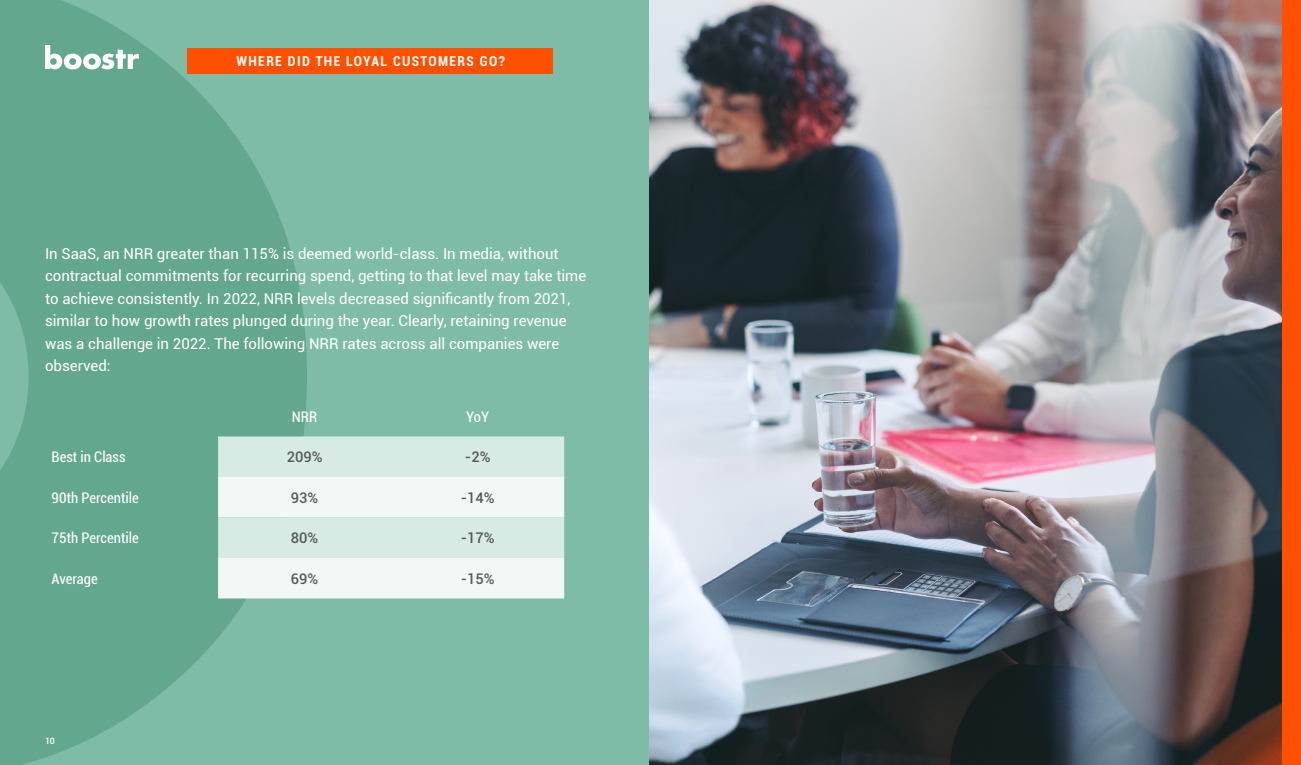
<style>
.page{position:relative;width:1301px;height:765px;background:#fff}
.page>*{position:absolute;margin:0;border:0;box-sizing:border-box;transform-origin:0 0}
.t1{font:15px/22.5px "Roboto";color:#fff}
.t2{font:condensed 14.62px "Roboto";color:#fff}
.t3{font:500 14.62px "Roboto";color:#595a5a}
.t4{font:700 condensed 13.75px "Roboto";letter-spacing:.1em;color:#fff}
.t5{font:500 8.75px "Roboto";color:#fff}
</style>
<div class="page">
<div style="left:0;top:0;width:650px;height:765px;background:#7ebca8"></div>
<div style="left:1281px;top:0;width:20px;height:765px;background:#fe5000"></div>
<svg style="left:0;top:0;width:307px;height:765px;fill:#63a78f"></svg>
<svg style="left:45px;top:45px;width:94px;height:24px;background:#a6ccbf"></svg>
<div style="left:187px;top:49px;width:365px;height:25px;background:#fe5000"></div>
<img style="left:649px;top:0;width:632px;height:765px">
<div style="left:218px;top:436px;width:346px;height:41px;background:#d7eae4"></div>
<svg style="left:218px;top:477px;width:346px;height:121px;background:#e8f3ef"></svg>
<p class="t4" style="left:236px;top:51px;width:270px">WHERE DID THE LOYAL CUSTOMERS GO?</p>
<p class="t1" style="left:45px;top:242px;width:543px">In SaaS, an NRR greater than 115% is deemed world-class. In media, without contractual commitments for recurring spend, getting to that level may take time to achieve consistently. In 2022, NRR levels decreased significantly from 2021, similar to how growth rates plunged during the year. Clearly, retaining revenue was a challenge in 2022. The following NRR rates across all companies were observed:</p>
<p class="t2" style="left:292px;top:406px;width:27px">NRR</p>
<p class="t2" style="left:466px;top:406px;width:24px">YoY</p>
<p class="t2" style="left:52px;top:447px;width:75px">Best in Class</p>
<p class="t3" style="left:287px;top:447px;width:37px">209%</p>
<p class="t3" style="left:465px;top:447px;width:27px">-2%</p>
<p class="t2" style="left:52px;top:487px;width:89px">90th Percentile</p>
<p class="t3" style="left:291px;top:487px;width:29px">93%</p>
<p class="t3" style="left:461px;top:487px;width:35px">-14%</p>
<p class="t2" style="left:52px;top:528px;width:89px">75th Percentile</p>
<p class="t3" style="left:291px;top:528px;width:29px">80%</p>
<p class="t3" style="left:461px;top:528px;width:35px">-17%</p>
<p class="t2" style="left:52px;top:568px;width:48px">Average</p>
<p class="t3" style="left:291px;top:568px;width:29px">69%</p>
<p class="t3" style="left:461px;top:568px;width:35px">-15%</p>
<p class="t5" style="left:45px;top:734px;width:11px">10</p>
</div>
